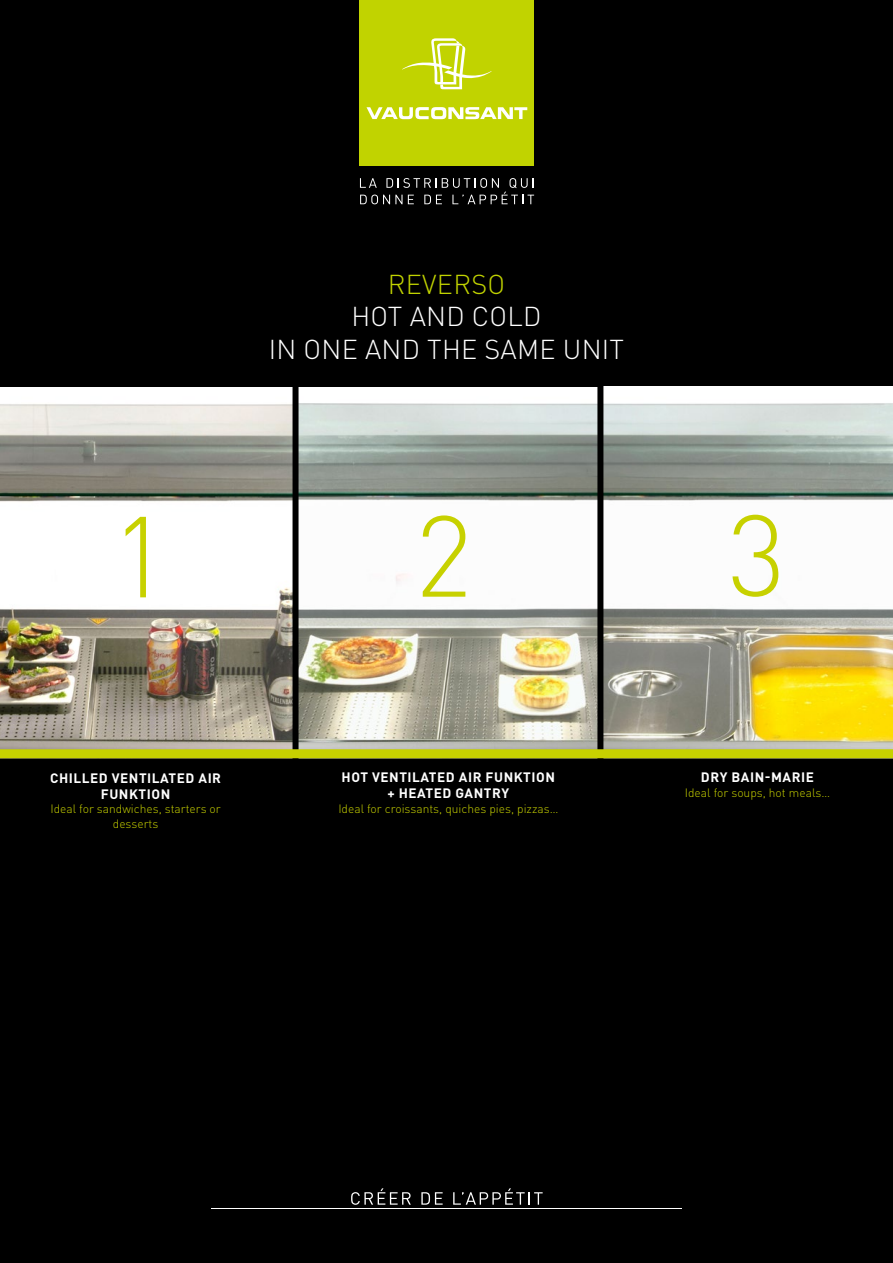
<style>
.page{position:relative;width:893px;height:1263px;background:#000}
.page>*{position:absolute;margin:0;border:0;box-sizing:border-box;transform-origin:0 0}
.t1{font:300 113.1px "DIN Pro";color:#c7d100}
.t2{font:300 27px/32.4px "DIN Pro";letter-spacing:.01em;color:#fff;text-align:center}
.t3{font:300 27px "DIN Pro";letter-spacing:.01em;color:#c1d300}
.t4{font:700 13.5px/16.2px "DIN Pro";letter-spacing:.04em;color:#fff;text-align:center}
.t5{font:300 12px/14.4px "DIN Pro";color:#c7d100;text-align:center}
</style>
<div class="page">
<img style="left:0;top:387px;width:293px;height:362px">
<svg style="left:299px;top:387px;width:298px;height:362px;background:#cbccc1"></svg>
<img style="left:603px;top:387px;width:290px;height:362px">
<svg style="left:360px;top:178px;width:174px;height:26px"></svg>
<div style="left:360px;top:0;width:174px;height:166px;background:#c1d300"></div>
<svg style="left:366px;top:107px;width:161px;height:12px"></svg>
<svg style="left:402px;top:38px;width:90px;height:52px"></svg>
<div style="left:0;top:749px;width:893px;height:9px;background:#c7d100"></div>
<svg style="left:351px;top:1188px;width:60px;height:17px"></svg>
<svg style="left:421px;top:1192px;width:22px;height:13px"></svg>
<svg style="left:453px;top:1188px;width:90px;height:17px"></svg>
<hr style="left:211px;top:1208px;width:471px;height:1px;background:#fff">
<h2 class="t3" style="left:388px;top:266px;width:119px">REVERSO</h2>
<h2 class="t2" style="left:269px;top:299px;width:357px">HOT AND COLD<br>IN ONE AND THE SAME UNIT</h2>
<h1 class="t1" style="left:111px;top:480px;width:60px">1</h1>
<h1 class="t1" style="left:415px;top:479px;width:60px">2</h1>
<h1 class="t1" style="left:728px;top:478px;width:60px">3</h1>
<p class="t4" style="left:50px;top:769px;width:172px">CHILLED VENTILATED AIR<br>FUNKTION</p>
<p class="t5" style="left:50px;top:801px;width:172px">Ideal for sandwiches, starters or desserts</p>
<p class="t4" style="left:342px;top:769px;width:215px">HOT VENTILATED AIR FUNKTION + HEATED GANTRY</p>
<p class="t5" style="left:338px;top:801px;width:222px">Ideal for croissants, quiches pies, pizzas…</p>
<p class="t4" style="left:701px;top:769px;width:114px">DRY BAIN-MARIE</p>
<p class="t5" style="left:685px;top:784px;width:147px">Ideal for soups, hot meals…</p>
</div>
